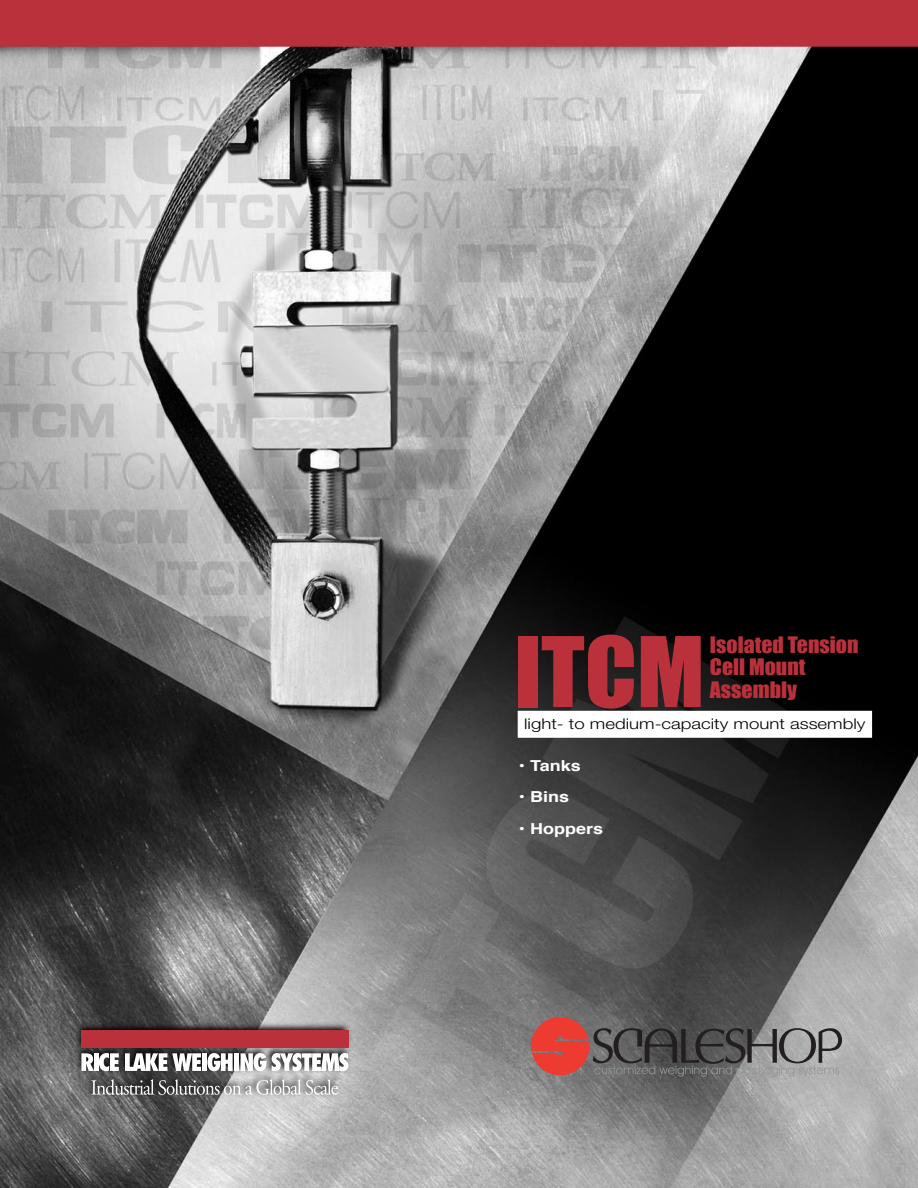
<style>
.page{position:relative;width:918px;height:1188px;background:#fff}
.page>*{position:absolute;margin:0;border:0;box-sizing:border-box;transform-origin:0 0}
.t1{font:89.85px "Impact";color:#ba313b;scale:1.05 1}
.t2{font:20.85px/22.5px "Impact";color:#ba313b;scale:1.05 1}
.t3{font:700 15.15px "Helvetica";color:#fff;scale:1.19 1}
.t4{font:300 14.85px "Helvetica Neue";color:#000;scale:1.25 1}
</style>
<div class="page">
<img style="left:0;top:47px;width:918px;height:1141px">
<div style="left:0;top:0;width:918px;height:47px;background:#ba313b"></div>
<svg style="left:91px;top:1079px;width:248px;height:16px;background:#8c8c8c"></svg>
<div style="left:81px;top:1030px;width:268px;height:17px;background:#ba313b"></div>
<svg style="left:81px;top:1053px;width:38px;height:18px"></svg>
<svg style="left:125px;top:1053px;width:76px;height:18px"></svg>
<div style="left:202px;top:1053px;width:5px;height:18px;background:#fff"></div>
<svg style="left:207px;top:1053px;width:26px;height:18px"></svg>
<div style="left:234px;top:1053px;width:5px;height:18px;background:#fff"></div>
<svg style="left:241px;top:1053px;width:108px;height:18px"></svg>
<div style="left:518px;top:712px;width:353px;height:25px;background:#fff"></div>
<div style="left:518px;top:711px;width:354px;height:27px;border:2px solid #fff"></div>
<svg style="left:531px;top:1017px;width:311px;height:60px;background:#7d6463"></svg>
<h1 class="t1" style="left:514px;top:616px;width:183px">ITCM</h1>
<h2 class="t2" style="left:710px;top:633px;width:143px">Isolated Tension<br>Cell Mount<br>Assembly</h2>
<p class="t4" style="left:524px;top:714px;width:275px">light- to medium-capacity mount assembly</p>
<p class="t3" style="left:519px;top:755px;width:54px">• Tanks</p>
<p class="t3" style="left:519px;top:787px;width:44px">• Bins</p>
<p class="t3" style="left:519px;top:818px;width:72px">• Hoppers</p>
</div>
